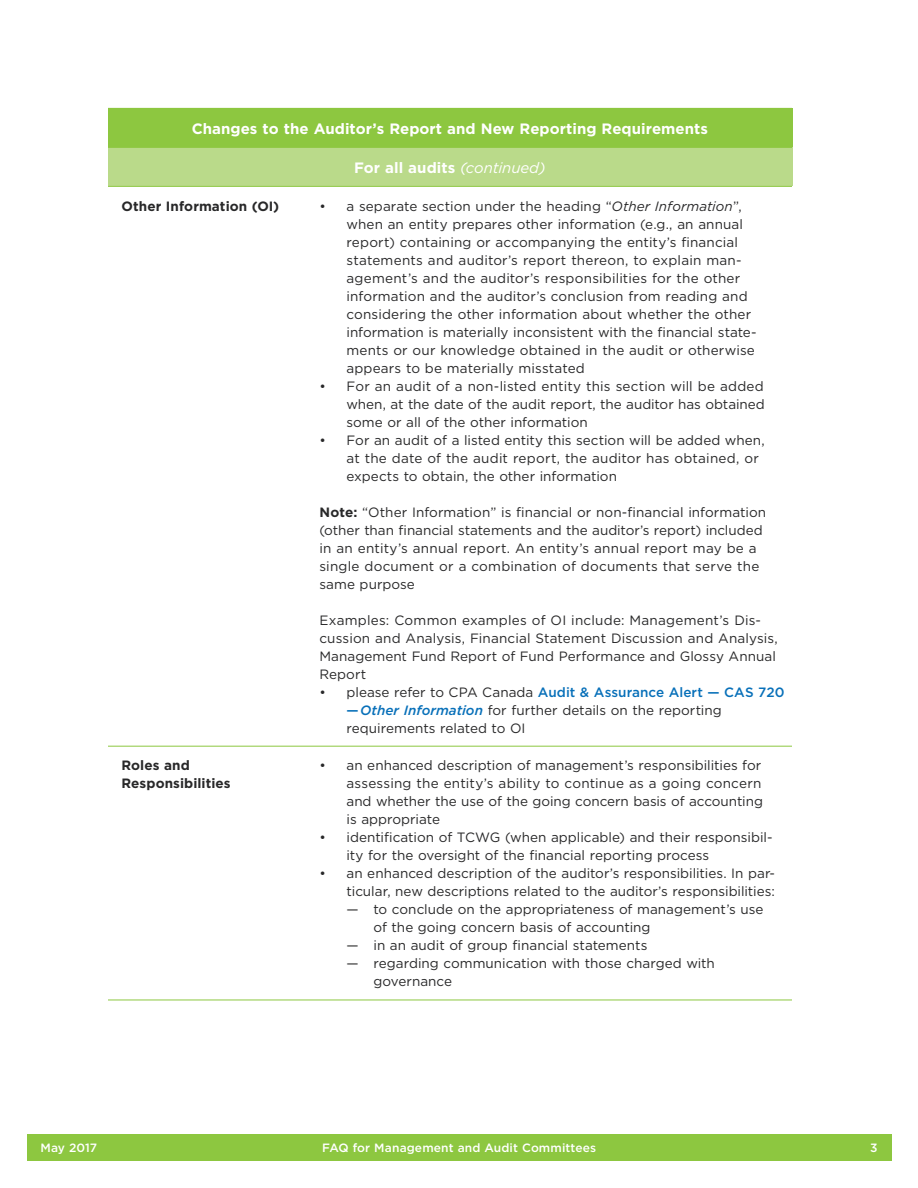
<style>
.page{position:relative;width:918px;height:1188px;background:#fff}
.page>*{position:absolute;margin:0;border:0;box-sizing:border-box;transform-origin:0 0}
.t1{font:700 15px "Gotham";color:#fff}
.t2{font:13.5px/18px "Gotham";letter-spacing:.005em;color:#282829}
.t3{font:500 13.5px "Gotham";letter-spacing:.005em;color:#0870b9}
.t4{font:700 13.5px/18px "Gotham";letter-spacing:.005em;color:#282829}
.t5{font:500 12px "Gotham";letter-spacing:.005em;color:#fff}
.s1{font-weight:400;font-style:italic}
.s2{font-style:italic}
.s3{font-weight:700}
.s4{font-weight:500;color:#0870b9}
.s5{font-weight:500;font-style:italic;color:#0870b9}
.s6{font-weight:400;color:#282829}
</style>
<div class="page">
<hr style="left:108px;top:1000px;width:684px;height:1px;background:#8dc740">
<hr style="left:108px;top:746px;width:684px;height:1px;background:#8dc740">
<div style="left:108px;top:108px;width:684px;height:39px;background:#8dc740"></div>
<div style="left:108px;top:147px;width:684px;height:39px;background:#bada8a"></div>
<hr style="left:108px;top:147px;width:684px;height:1px;background:#8dc740">
<hr style="left:108px;top:186px;width:684px;height:1px;background:#8dc740">
<div style="left:27px;top:1134px;width:864px;height:27px;background:#8dc740"></div>
<p class="t1" style="left:192px;top:123px;width:517px">Changes to the Auditor’s Report and New Reporting Requirements</p>
<p class="t1" style="left:354px;top:162px;width:193px">For all audits <span class="s1">(continued)</span></p>
<p class="t4" style="left:122px;top:198px;width:159px">Other Information (OI)</p>
<p class="t2" style="left:347px;top:198px;width:412px;text-indent:-27px">• a separate section under the heading “<span class="s2">Other Information</span>”, when an entity prepares other information (e.g., an annual report) containing or accompanying the entity’s financial statements and auditor’s report thereon, to explain man&shy;agement’s and the auditor’s responsibilities for the other information and the auditor’s conclusion from reading and considering the other information about whether the other information is materially inconsistent with the financial state&shy;ments or our knowledge obtained in the audit or otherwise appears to be materially misstated</p>
<p class="t2" style="left:347px;top:378px;width:420px;text-align:justify;text-indent:-27px">• For an audit of a non-listed entity this section will be added when, at the date of the audit report, the auditor has obtained some or all of the other information</p>
<p class="t2" style="left:347px;top:432px;width:420px;text-indent:-27px">• For an audit of a listed entity this section will be added when, at the date of the audit report, the auditor has obtained, or expects to obtain, the other information</p>
<p class="t2" style="left:320px;top:504px;width:448px"><span class="s3">Note:</span> “Other Information” is financial or non-financial information (other than financial statements and the auditor’s report) included in an entity’s annual report. An entity’s annual report may be a single document or a combination of documents that serve the same purpose</p>
<p class="t2" style="left:320px;top:612px;width:460px">Examples: Common examples of OI include: Management’s Dis&shy;cussion and Analysis, Financial Statement Discussion and Analysis, Management Fund Report of Fund Performance and Glossy Annual Report</p>
<p class="t2" style="left:320px;top:684px;width:8px">•</p>
<p class="t2" style="left:347px;top:702px;width:377px"><span class="s4">—</span><span class="s5">Other Information</span> for further details on the reporting requirements related to OI</p>
<p class="t4" style="left:122px;top:758px;width:111px">Roles and<br>Responsibilities</p>
<p class="t2" style="left:347px;top:758px;width:418px;text-indent:-27px">• an enhanced description of management’s responsibilities for assessing the entity’s ability to continue as a going concern and whether the use of the going concern basis of accounting is appropriate</p>
<p class="t2" style="left:347px;top:830px;width:428px;text-indent:-27px">• identification of TCWG (when applicable) and their responsibil&shy;ity for the oversight of the financial reporting process</p>
<p class="t2" style="left:320px;top:866px;width:457px;text-align:right">• an enhanced description of the auditor’s responsibilities. In par&shy;ticular, new descriptions related to the auditor’s responsibilities:</p>
<p class="t2" style="left:374px;top:902px;width:392px;text-indent:-27px">— to conclude on the appropriateness of management’s use of the going concern basis of accounting</p>
<p class="t2" style="left:347px;top:938px;width:302px">— in an audit of group financial statements</p>
<p class="t2" style="left:374px;top:956px;width:343px;text-indent:-27px">— regarding communication with those charged with governance</p>
<p class="t3" style="left:347px;top:687px;width:440px"><span class="s6">please refer to CPA Canada</span> Audit &amp; Assurance Alert — CAS 720</p>
<p class="t5" style="left:41px;top:1144px;width:58px">May 2017</p>
<p class="t5" style="left:322px;top:1144px;width:276px">FAQ for Management and Audit Committees</p>
<p class="t5" style="left:870px;top:1144px;width:9px">3</p>
</div>
